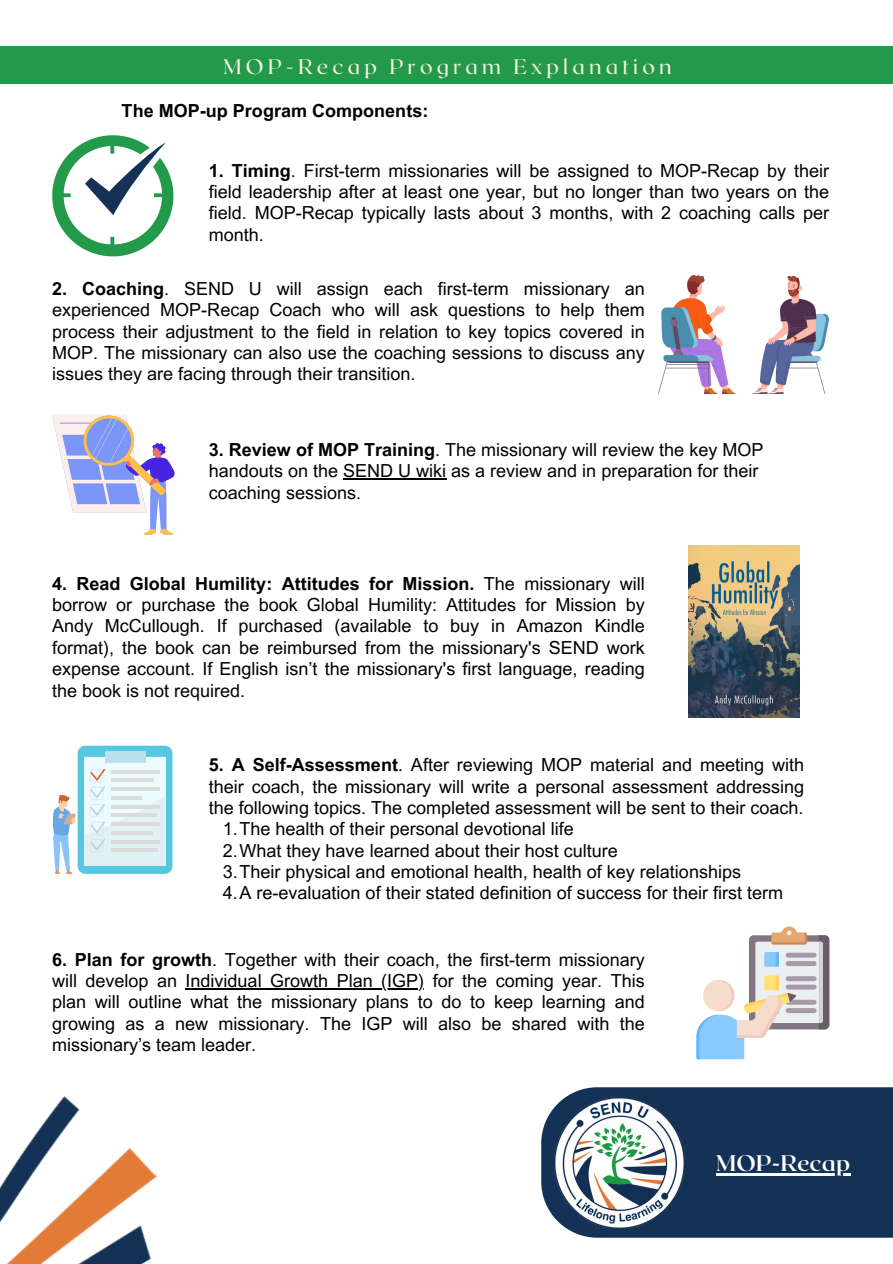
<style>
.page{position:relative;width:893px;height:1264px;background:#fff}
.page>*{position:absolute;margin:0;border:0;box-sizing:border-box;transform-origin:0 0}
.t1{font:700 22.5px "Roxborough CF";color:#fff}
.t2{font:21px "Roxborough CF";letter-spacing:.2em;color:#f8f3e8}
.t3{font:18px/21.3px "Arial MT Pro";color:#000;text-align:justify}
.t4{font:700 18px "Arial MT Pro";color:#000}
.s1{font-weight:700}
</style>
<div class="page">
<svg style="left:52px;top:135px;width:122px;height:121px"></svg>
<svg style="left:52px;top:415px;width:123px;height:119px"></svg>
<hr style="left:343px;top:478px;width:103px;height:1px;background:#000">
<div style="left:78px;top:745px;width:94px;height:128px;background:#55c8e0;border-radius:8px"></div>
<div style="left:105px;top:751px;width:41px;height:11px;background:#bcdfed"></div>
<svg style="left:84px;top:756px;width:82px;height:110px;background:#e0eef1"></svg>
<svg style="left:52px;top:794px;width:24px;height:79px"></svg>
<div style="left:0;top:46px;width:892px;height:38px;background:#239a49"></div>
<svg style="left:696px;top:926px;width:133px;height:133px"></svg>
<hr style="left:185px;top:988px;width:239px;height:1px;background:#000">
<img style="left:0;top:1096px;width:157px;height:167px">
<img style="left:658px;top:275px;width:170px;height:119px">
<div style="left:541px;top:1087px;width:351px;height:150px;background:#143156"></div>
<img style="left:554px;top:1097px;width:130px;height:130px">
<hr style="left:716px;top:1173px;width:134px;height:2px;background:#fff">
<img style="left:688px;top:545px;width:111px;height:172px">
<p class="t2" style="left:223px;top:52px;width:450px">MOP-Recap Program Explanation</p>
<p class="t4" style="left:122px;top:103px;width:308px">The MOP-up Program Components:</p>
<p class="t3" style="left:209px;top:162px;width:621px"><span class="s1">1. Timing</span>. First-term missionaries will be assigned to MOP-Recap by their field leadership after at least one year, but no longer than two years on the field. MOP-Recap typically lasts about 3 months, with 2 coaching calls per month.</p>
<p class="t3" style="left:52px;top:280px;width:594px"><span class="s1">2. Coaching</span>. SEND U will assign each first-term missionary an experienced MOP-Recap Coach who will ask questions to help them process their adjustment to the field in relation to key topics covered in MOP. The missionary can also use the coaching sessions to discuss any issues they are facing through their transition.</p>
<p class="t3" style="left:209px;top:441px;width:556px;text-align:left"><span class="s1">3. Review of MOP Training</span>. The missionary will review the key MOP handouts on the SEND U wiki as a review and in preparation for their coaching sessions.</p>
<p class="t3" style="left:52px;top:575px;width:594px"><span class="s1">4. Read Global Humility: Attitudes for Mission.</span> The missionary will borrow or purchase the book Global Humility: Attitudes for Mission by Andy McCullough. If purchased (available to buy in Amazon Kindle format), the book can be reimbursed from the missionary's SEND work expense account. If English isn’t the missionary's first language, reading the book is not required.</p>
<p class="t3" style="left:209px;top:756px;width:596px"><span class="s1">5. A Self-Assessment</span>. After reviewing MOP material and meeting with</p>
<p class="t3" style="left:209px;top:777px;width:596px">their coach, the missionary will write a personal assessment addressing</p>
<p class="t3" style="left:209px;top:799px;width:596px">the following topics. The completed assessment will be sent to their coach.</p>
<p class="t3" style="left:223px;top:820px;width:352px">1.The health of their personal devotional life</p>
<p class="t3" style="left:223px;top:842px;width:397px">2.What they have learned about their host culture</p>
<p class="t3" style="left:223px;top:863px;width:520px">3.Their physical and emotional health, health of key relationships</p>
<p class="t3" style="left:223px;top:884px;width:562px">4.A re-evaluation of their stated definition of success for their first term</p>
<p class="t3" style="left:52px;top:951px;width:594px"><span class="s1">6. Plan for growth</span>. Together with their coach, the first-term missionary will develop an Individual Growth Plan (IGP) for the coming year. This plan will outline what the missionary plans to do to keep learning and growing as a new missionary. The IGP will also be shared with the missionary’s team leader.</p>
<p class="t1" style="left:716px;top:1148px;width:136px">MOP-Recap</p>
</div>
